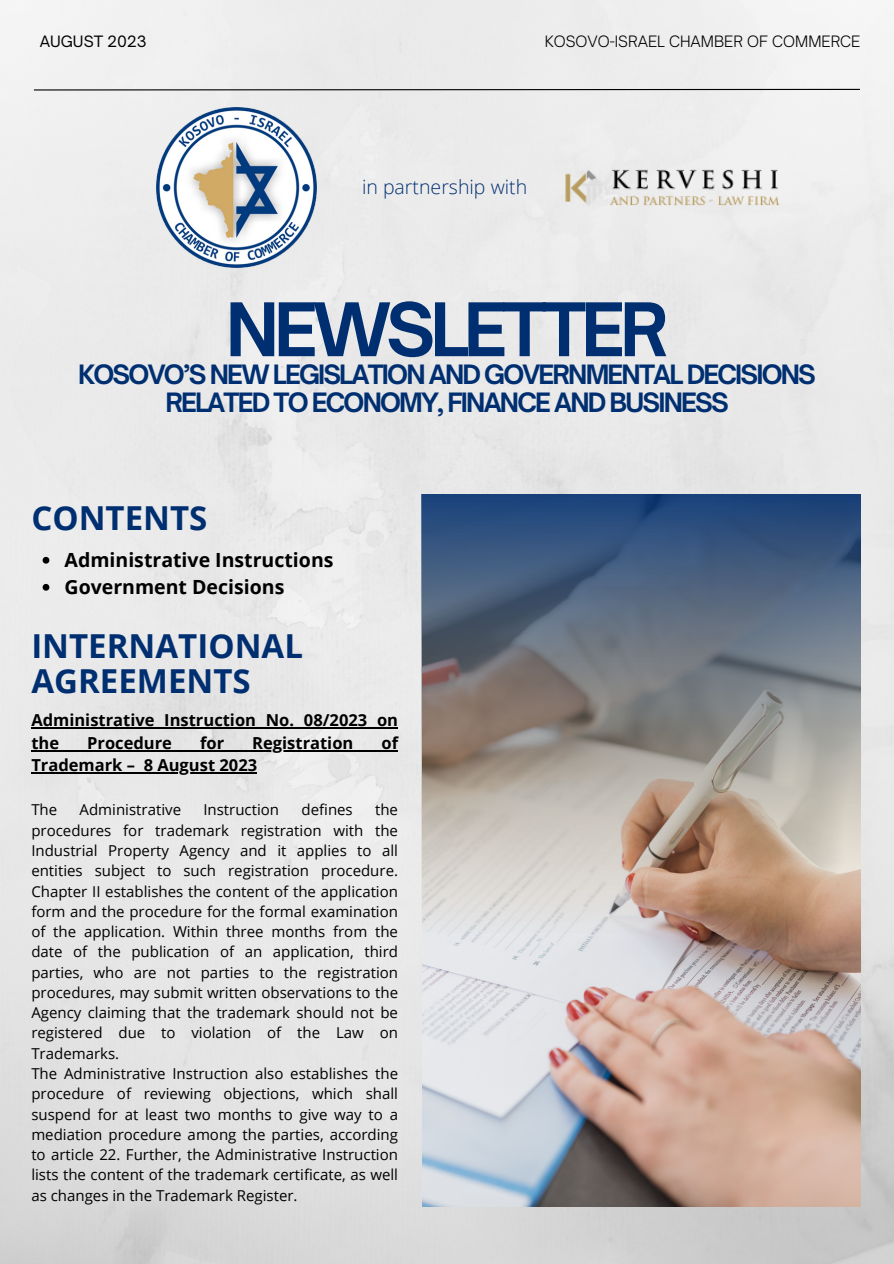
<style>
.page{position:relative;width:894px;height:1264px;background:#fff}
.page>*{position:absolute;margin:0;border:0;box-sizing:border-box;transform-origin:0 0}
.t1{font:700 70.5px "Open Sauce One";letter-spacing:-.07em;color:#002f71}
.t2{font:700 33px/35px "Open Sans";color:#002f71}
.t3{font:700 25.5px/28.2px "Open Sauce One";letter-spacing:-.07em;color:#002f71;text-align:center}
.t4{font:700 19.5px "Open Sans";color:#000}
.t5{font:300 19.5px "Open Sans";color:#002f71}
.t6{font:700 16.5px/22.5px "Open Sans";color:#000}
.t7{font:15px/20.2px "Open Sans";color:#000;text-align:justify}
.t8{font:300 15px "Open Sauce One";color:#000}
.t9{font:15px "Open Sauce One";color:#000}
</style>
<div class="page">
<img style="left:0;top:0;width:893px;height:1263px">
<svg style="left:33px;top:88px;width:827px;height:3px"></svg>
<img style="left:422px;top:932px;width:438px;height:274px">
<img style="left:156px;top:107px;width:160px;height:160px">
<img style="left:562px;top:145px;width:225px;height:85px">
<svg style="left:422px;top:494px;width:438px;height:438px"></svg>
<svg style="left:43px;top:557px;width:6px;height:6px"></svg>
<svg style="left:43px;top:584px;width:6px;height:6px"></svg>
<hr style="left:31px;top:727px;width:367px;height:1px;background:#000">
<hr style="left:31px;top:750px;width:56px;height:1px;background:#000">
<hr style="left:87px;top:750px;width:311px;height:1px;background:#000">
<hr style="left:31px;top:772px;width:104px;height:1px;background:#000">
<hr style="left:144px;top:772px;width:113px;height:1px;background:#000">
<p class="t9" style="left:40px;top:32px;width:108px">AUGUST 2023</p>
<p class="t8" style="left:544px;top:32px;width:317px">KOSOVO-ISRAEL CHAMBER OF COMMERCE</p>
<p class="t5" style="left:362px;top:173px;width:167px">in partnership with</p>
<p class="t1" style="left:226px;top:286px;width:444px">NEWSLETTER</p>
<p class="t3" style="left:78px;top:360px;width:739px">KOSOVO’S NEW LEGISLATION AND GOVERNMENTAL DECISIONS<br>RELATED TO ECONOMY, FINANCE AND BUSINESS</p>
<p class="t2" style="left:31px;top:499px;width:177px">CONTENTS</p>
<p class="t4" style="left:64px;top:546px;width:270px">Administrative Instructions</p>
<p class="t4" style="left:64px;top:573px;width:221px">Government Decisions</p>
<p class="t2" style="left:31px;top:628px;width:273px">INTERNATIONAL<br>AGREEMENTS</p>
<p class="t6" style="left:31px;top:708px;width:368px">Administrative Instruction No. 08/2023 on the</p>
<p class="t6" style="left:87px;top:731px;width:86px">Procedure</p>
<p class="t6" style="left:200px;top:731px;width:26px">for</p>
<p class="t6" style="left:252px;top:731px;width:103px">Registration</p>
<p class="t6" style="left:381px;top:731px;width:18px">of</p>
<p class="t6" style="left:31px;top:753px;width:227px">Trademark – 8 August 2023</p>
<p class="t7" style="left:31px;top:799px;width:27px">The</p>
<p class="t7" style="left:80px;top:799px;width:103px">Administrative</p>
<p class="t7" style="left:203px;top:799px;width:77px">Instruction</p>
<p class="t7" style="left:301px;top:799px;width:53px">defines</p>
<p class="t7" style="left:31px;top:799px;width:368px;text-indent:343px">the procedures for trademark registration with the Industrial Property Agency and it applies to all entities subject to such registration procedure.<br>Chapter II establishes the content of the application form and the procedure for the formal examination of the application. Within three months from the date of the publication of an application, third parties, who are not parties to the registration procedures, may submit written observations to the Agency claiming that the trademark should not be registered due to violation of the Law on Trademarks.</p>
<p class="t7" style="left:31px;top:1063px;width:368px">The Administrative Instruction also establishes the procedure of reviewing objections, which shall suspend for at least two months to give way to a mediation procedure among the parties, according to article 22. Further, the Administrative Instruction lists the content of the trademark certificate, as well as changes in the Trademark Register.</p>
</div>
